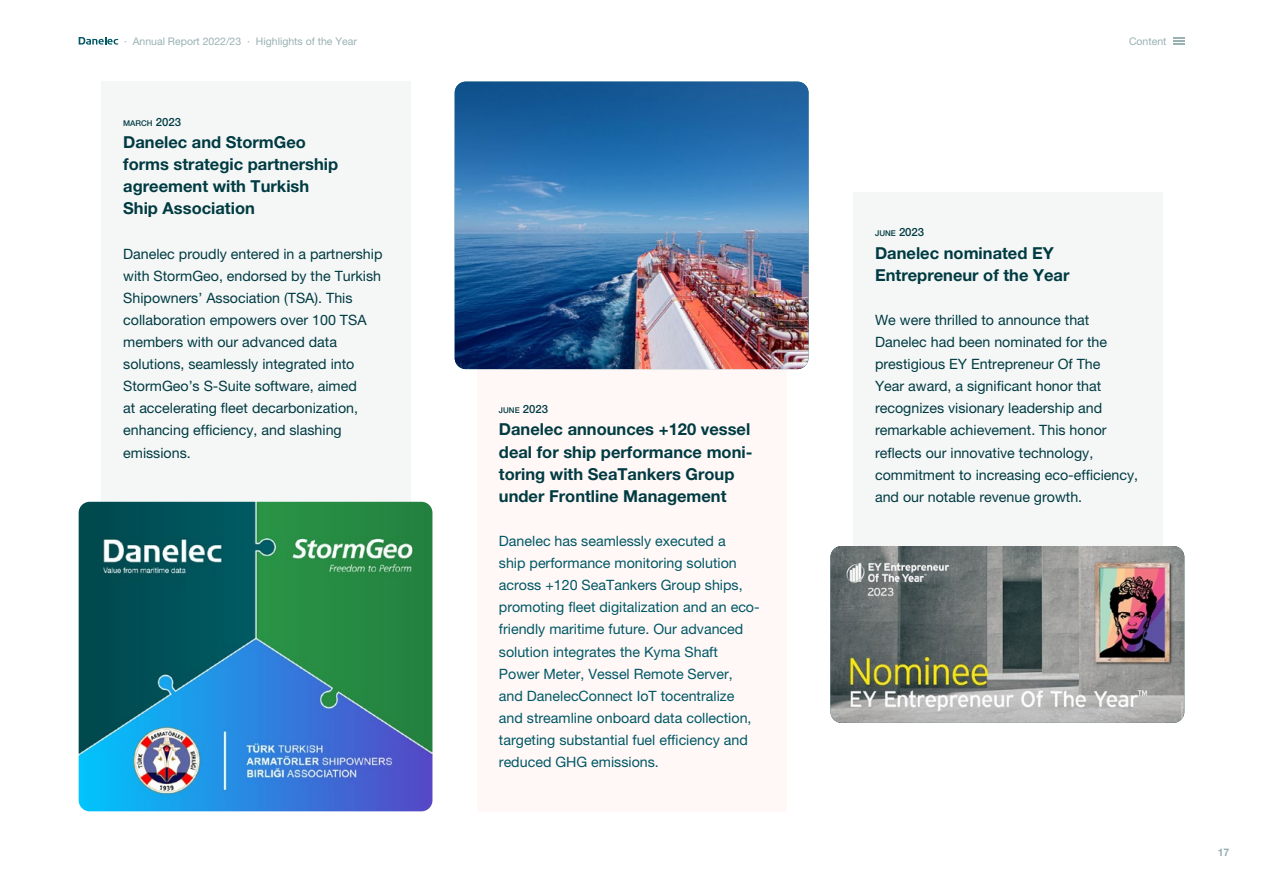
<style>
.page{position:relative;width:1263px;height:893px;background:#fff}
.page>*{position:absolute;margin:0;border:0;box-sizing:border-box;transform-origin:0 0}
.Highlights_-_header{font:700 16.5px/22px "Helvetica Neue LT Pro";color:#003b42}
.Highlights_-_text{font:14.25px/22px "Helvetica Neue LT Pro";color:#003b42}
.Highlights_-_text-2{font:14.25px/22px "Helvetica Neue LT Pro";color:#005865}
.Subheading{font:10.5px "Helvetica Neue LT Pro";color:#99b1b3}
.t1{font:700 10.5px "Helvetica Neue LT Pro";color:#99b1b3}
.Highlights_-_month{font:500 7.95px "Helvetica Neue LT Pro";color:#003b42}
.s1{font-size:11.4px}
</style>
<div class="page">
<div style="left:853px;top:192px;width:309px;height:509px;background:#f5f7f7"></div>
<img style="left:830px;top:546px;width:354px;height:177px">
<div style="left:477px;top:82px;width:309px;height:729px;background:#fff8f7"></div>
<img style="left:455px;top:82px;width:353px;height:287px">
<div style="left:101px;top:82px;width:309px;height:685px;background:#f5f7f7"></div>
<img style="left:79px;top:502px;width:353px;height:309px">
<svg style="left:79px;top:37px;width:39px;height:8px"></svg>
<svg style="left:1173px;top:37px;width:11px;height:8px"></svg>
<p class="Subheading" style="left:124px;top:35px;width:235px">· Annual Report 2022/23 · Highlights of the Year</p>
<p class="Subheading" style="left:1129px;top:35px;width:39px">Content</p>
<p class="Highlights_-_month" style="left:123px;top:118px;width:59px">MARCH <span class="s1">2023</span></p>
<p class="Highlights_-_header" style="left:123px;top:131px;width:217px">Danelec and StormGeo forms strategic partnership agreement with Turkish<br>Ship Association</p>
<p class="Highlights_-_text" style="left:123px;top:242px;width:261px">Danelec proudly entered in a partnership with StormGeo, endorsed by the Turkish Shipowners’ Association (TSA). This collaboration empowers over 100 TSA members with our advanced data solutions, seamlessly integrated into StormGeo’s S-Suite software, aimed<br>at accelerating fleet decarbonization, enhancing efficiency, and slashing emissions.</p>
<p class="Highlights_-_month" style="left:499px;top:406px;width:51px">JUNE <span class="s1">2023</span></p>
<p class="Highlights_-_header" style="left:499px;top:418px;width:255px">Danelec announces +120 vessel deal for ship performance moni&shy;toring with SeaTankers Group under Frontline Management</p>
<p class="Highlights_-_text-2" style="left:499px;top:530px;width:262px">Danelec has seamlessly executed a<br>ship performance monitoring solution across +120 SeaTankers Group ships, promoting fleet digitalization and an eco&shy;friendly maritime future. Our advanced solution integrates the Kyma Shaft Power Meter, Vessel Remote Server, and DanelecConnect IoT tocentralize and streamline onboard data collection, targeting substantial fuel efficiency and reduced GHG emissions.</p>
<p class="Highlights_-_month" style="left:875px;top:229px;width:51px">JUNE <span class="s1">2023</span></p>
<p class="Highlights_-_header" style="left:875px;top:241px;width:196px">Danelec nominated EY<br>Entrepreneur of the Year</p>
<p class="Highlights_-_text" style="left:875px;top:309px;width:265px">We were thrilled to announce that Danelec had been nominated for the prestigious EY Entrepreneur Of The<br>Year award, a significant honor that recognizes visionary leadership and remarkable achievement. This honor reflects our innovative technology, commitment to increasing eco-efficiency, and our notable revenue growth.</p>
<p class="t1" style="left:1218px;top:846px;width:13px">17</p>
</div>
